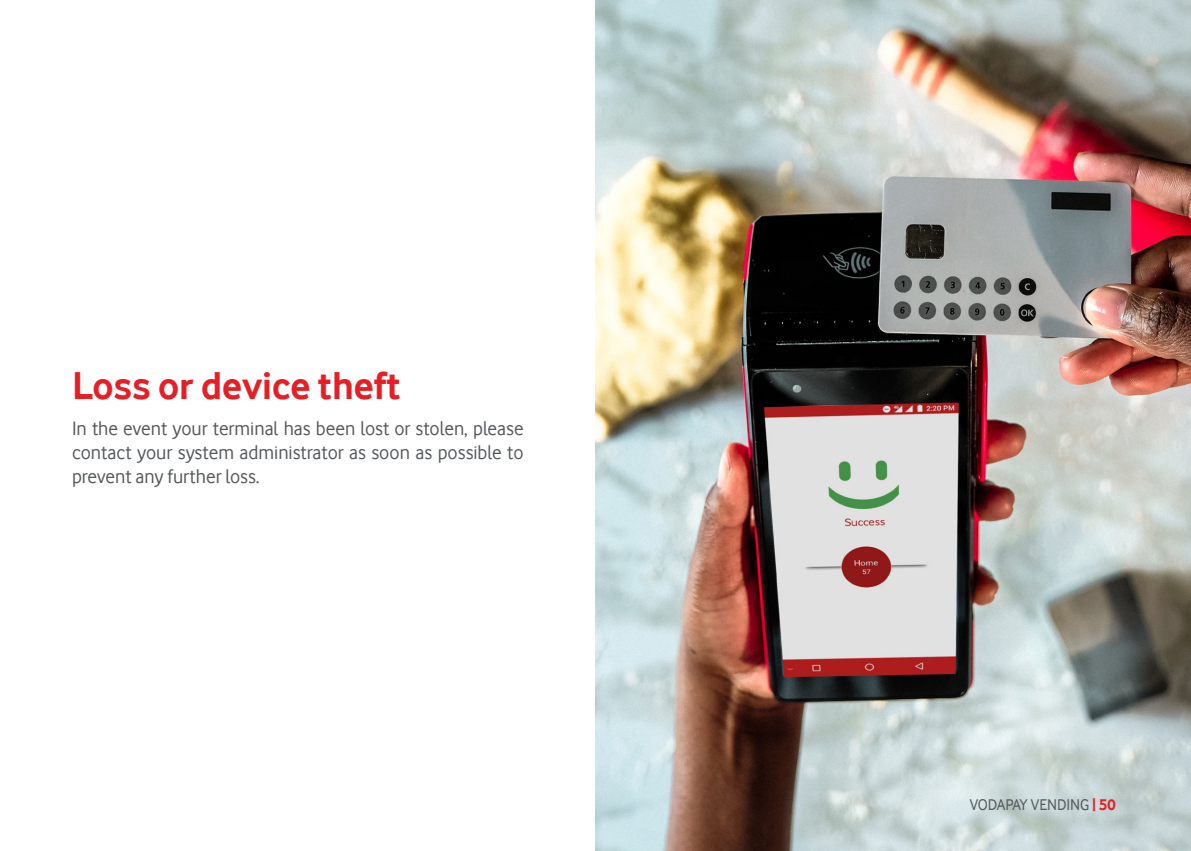
<style>
.page{position:relative;width:1191px;height:851px;background:#fff}
.page>*{position:absolute;margin:0;border:0;box-sizing:border-box;transform-origin:0 0}
.t1{font:700 40px "Vodafone Rg";color:#e61e25}
.t2{font:20px/24px "Vodafone Rg";color:#55595c;text-align:justify}
.t3{font:16px "Vodafone Rg";color:#55595c}
.s1{font-weight:700;color:#e61e25}
</style>
<div class="page">
<img style="left:595px;top:0;width:596px;height:850px">
<p class="t1" style="left:72px;top:362px;width:330px">Loss or device theft</p>
<p class="t2" style="left:72px;top:416px;width:453px">In the event your terminal has been lost or stolen, please contact your system administrator as soon as possible to prevent any further loss.</p>
<p class="t3" style="left:969px;top:795px;width:147px">VODAPAY VENDING <span class="s1">| 50</span></p>
</div>
